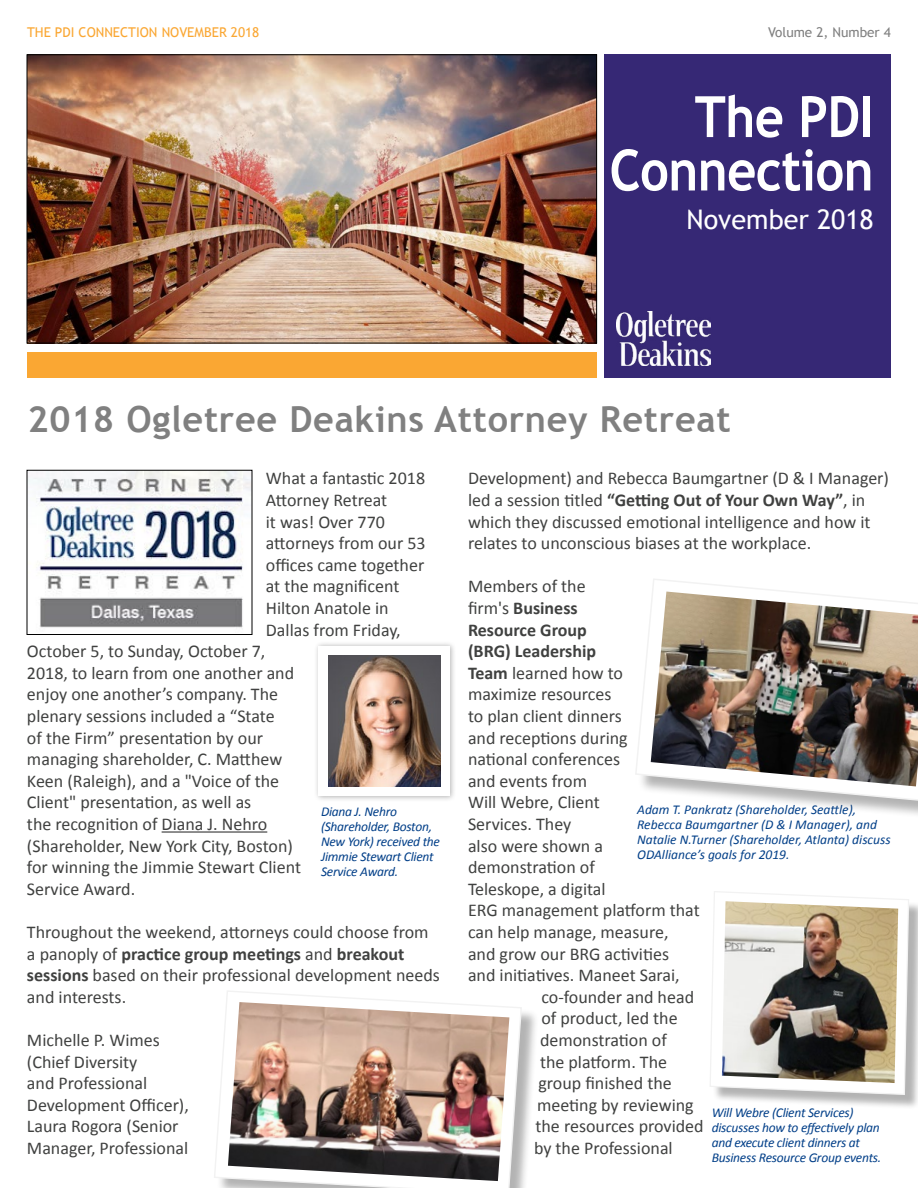
<style>
.page{position:relative;width:918px;height:1188px;background:#fff}
.page>*{position:absolute;margin:0;border:0;box-sizing:border-box;transform-origin:0 0}
.t1{font:700 57px/53.4px "Trebuchet MS";letter-spacing:-.01em;color:#fff;text-align:right;scale:.89 1}
.t2{font:700 36px "Trebuchet MS";letter-spacing:.02em;color:#808080}
.t3{font:27px "Trebuchet MS";color:#fff}
.t4{font:18px/21.6px "Calibri";color:#404140}
.t5{font:700 18px "Calibri";color:#404140}
.t6{font:italic 13.5px/15px "Calibri";letter-spacing:-.02em;color:#023f88}
.t7{font:italic 13.5px/15px "Calibri";color:#023f88}
.t8{font:13.5px "Trebuchet MS";color:#faa733}
.t9{font:13.5px "Trebuchet MS";color:#808080}
.s1{color:#404040}
.s2{font-weight:700}
.s3{font-weight:400}
</style>
<div class="page">
<img style="left:29px;top:56px;width:566px;height:285px">
<div style="left:27px;top:54px;width:570px;height:289px;border:1px solid #000"></div>
<div style="left:27px;top:352px;width:570px;height:25px;background:#faa733"></div>
<hr style="left:162px;top:831px;width:105px;height:2px;background:#404040">
<div style="left:605px;top:54px;width:286px;height:323px;background:#362875"></div>
<img style="left:616px;top:311px;width:95px;height:54px">
<div style="left:216px;top:993px;width:323px;height:195px;background:#000;opacity:.3"></div>
<svg style="left:214px;top:991px;width:309px;height:197px"></svg>
<img style="left:228px;top:1002px;width:281px;height:179px">
<div style="left:638px;top:581px;width:280px;height:239px;background:#000;opacity:.3"></div>
<svg style="left:635px;top:579px;width:283px;height:224px"></svg>
<img style="left:651px;top:592px;width:267px;height:194px">
<img style="left:29px;top:472px;width:221px;height:156px">
<div style="left:27px;top:470px;width:225px;height:165px;border:1px solid #000"></div>
<div style="left:314px;top:641px;width:142px;height:161px;background:#000;opacity:.3"></div>
<div style="left:319px;top:646px;width:131px;height:150px;background:#fff"></div>
<img style="left:328px;top:655px;width:112px;height:131px">
<div style="left:712px;top:893px;width:206px;height:217px;background:#000;opacity:.3"></div>
<svg style="left:710px;top:891px;width:200px;height:205px"></svg>
<img style="left:722px;top:901px;width:176px;height:182px">
<p class="t8" style="left:27px;top:24px;width:234px">THE PDI CONNECTION NOVEMBER 2018</p>
<p class="t9" style="left:768px;top:24px;width:124px">Volume 2, Number 4</p>
<h1 class="t1" style="left:610px;top:90px;width:298px">The PDI<br>Connection</h1>
<h3 class="t3" style="left:687px;top:204px;width:189px">November 2018</h3>
<h2 class="t2" style="left:28px;top:396px;width:705px">2018 Ogletree Deakins Attorney Retreat</h2>
<p class="t4" style="left:266px;top:467px;width:161px">What a fantastic 2018<br>Attorney Retreat<br>it was! Over 770 attorneys from our 53 offices came together at the magnificent<br>Hilton Anatole in<br>Dallas from Friday,</p>
<p class="t4" style="left:27px;top:640px;width:276px">October 5, to Sunday, October 7,<br>2018, to learn from one another and enjoy one another’s company. The plenary sessions included a “State<br>of the Firm” presentation by our managing shareholder, C. Matthew<br>Keen (Raleigh), and a "Voice of the<br>Client" presentation, as well as<br>the recognition of <span class="s1">Diana J. Nehro </span>(Shareholder, New York City, Boston) for winning the Jimmie Stewart Client<br>Service Award.</p>
<p class="t4" style="left:27px;top:920px;width:414px">Throughout the weekend, attorneys could choose from a panoply of <span class="s2">practice group meetings</span> and <span class="s2">breakout sessions</span> based on their professional development needs and interests.</p>
<p class="t4" style="left:27px;top:1028px;width:163px">Michelle P. Wimes (Chief Diversity<br>and Professional<br>Development Officer),<br>Laura Rogora (Senior<br>Manager, Professional</p>
<p class="t6" style="left:321px;top:803px;width:121px">Diana J. Nehro (Shareholder, Boston,<br>New York) received the<br>Jimmie Stewart Client<br>Service Award.</p>
<p class="t4" style="left:468px;top:467px;width:423px">Development) and Rebecca Baumgartner (D &amp; I Manager) led a session titled <span class="s2">“Getting Out of Your Own Way”</span>, in which they discussed emotional intelligence and how it relates to unconscious biases at the workplace.</p>
<p class="t4" style="left:468px;top:575px;width:119px">Members of the</p>
<p class="t5" style="left:468px;top:597px;width:111px"><span class="s3">firm's</span> Business</p>
<p class="t5" style="left:468px;top:618px;width:120px">Resource Group</p>
<p class="t5" style="left:468px;top:640px;width:130px">(BRG) Leadership</p>
<p class="t4" style="left:468px;top:661px;width:157px"><span class="s2">Team</span> learned how to</p>
<p class="t4" style="left:468px;top:683px;width:145px">maximize resources</p>
<p class="t4" style="left:468px;top:704px;width:155px">to plan client dinners</p>
<p class="t4" style="left:468px;top:726px;width:161px">and receptions during</p>
<p class="t4" style="left:468px;top:748px;width:154px">national conferences</p>
<p class="t4" style="left:468px;top:769px;width:121px">and events from</p>
<p class="t4" style="left:468px;top:791px;width:133px">Will Webre, Client</p>
<p class="t4" style="left:468px;top:812px;width:105px">Services. They</p>
<p class="t4" style="left:468px;top:834px;width:137px">also were shown a</p>
<p class="t4" style="left:468px;top:856px;width:128px">demonstration of</p>
<p class="t4" style="left:468px;top:877px;width:139px">Teleskope, a digital</p>
<p class="t4" style="left:468px;top:899px;width:233px">ERG management platform that</p>
<p class="t4" style="left:468px;top:920px;width:202px">can help manage, measure,</p>
<p class="t4" style="left:468px;top:942px;width:203px">and grow our BRG activities</p>
<p class="t4" style="left:468px;top:964px;width:213px">and initiatives. Maneet Sarai,</p>
<p class="t4" style="left:541px;top:985px;width:154px">co-founder and head</p>
<p class="t4" style="left:541px;top:1007px;width:138px">of product, led the</p>
<p class="t4" style="left:540px;top:1028px;width:128px">demonstration of</p>
<p class="t4" style="left:540px;top:1050px;width:129px">the platform. The</p>
<p class="t4" style="left:539px;top:1072px;width:135px">group finished the</p>
<p class="t4" style="left:537px;top:1093px;width:158px">meeting by reviewing</p>
<p class="t4" style="left:536px;top:1115px;width:170px">the resources provided</p>
<p class="t4" style="left:534px;top:1136px;width:140px">by the Professional</p>
<p class="t7" style="left:637px;top:801px;width:255px">Adam T. Pankratz (Shareholder, Seattle), Rebecca Baumgartner (D &amp; I Manager), and Natalie N.Turner (Shareholder, Atlanta) discuss ODAlliance’s goals for 2019.</p>
<p class="t6" style="left:712px;top:1105px;width:171px">Will Webre (Client Services) discusses how to effectively plan and execute client dinners at<br>Business Resource Group events.</p>
</div>
